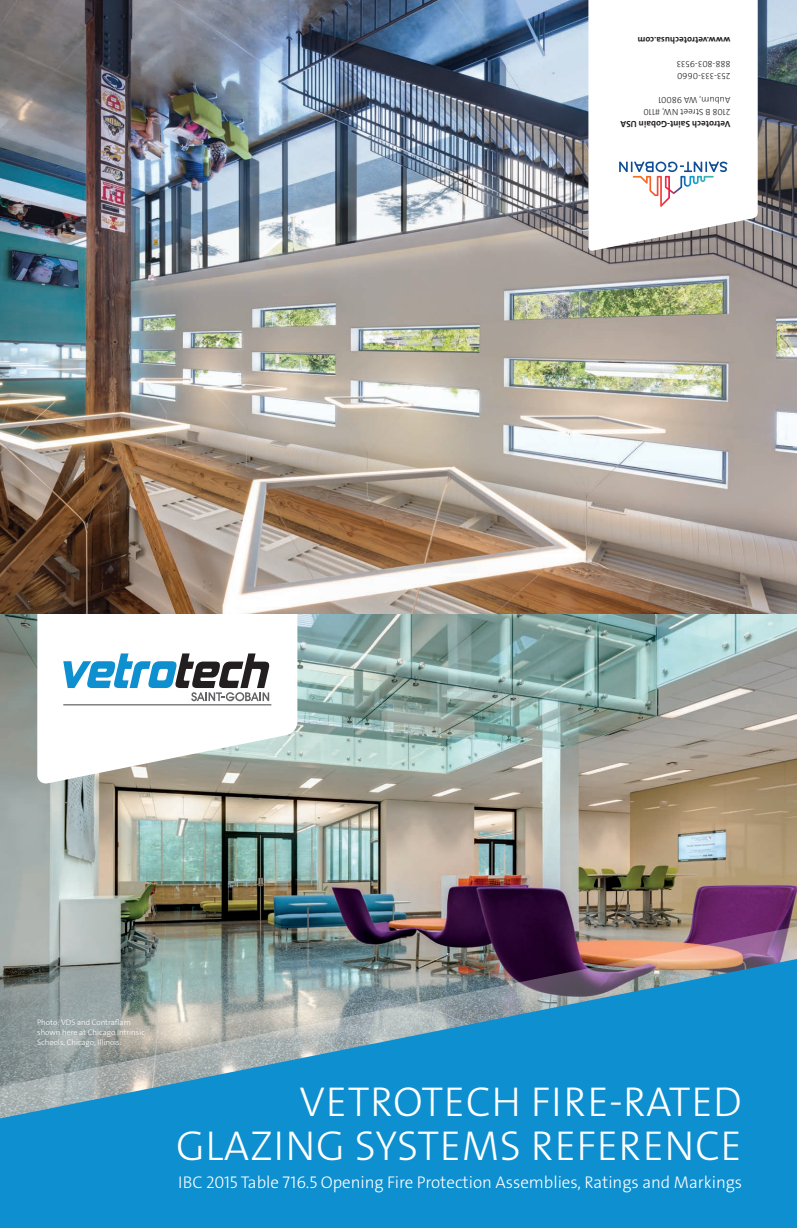
<style>
.page{position:relative;width:797px;height:1228px;background:#fff}
.page>*{position:absolute;margin:0;border:0;box-sizing:border-box;transform-origin:0 0}
.t1{font:42px/44px "The Sans LP3 Lig";letter-spacing:.015em;color:#fff;text-align:right}
.t2{font:17px "The Sans LP3 Lig";letter-spacing:-.005em;color:#fff}
.t3{font:9px/12px "The Sans LP3 Lig";color:#231f20}
.t4{font:9px "The Sans LP7 Bld";color:#231f20}
.t5{font:8px/10px "The Sans LP3 Lig";letter-spacing:-.005em;color:#fff}
</style>
<div class="page">
<img style="left:0;top:0;width:797px;height:925px">
<img style="left:0;top:925px;width:797px;height:32px">
<svg style="left:0;top:957px;width:797px;height:270px;background:#3793c0"></svg>
<svg style="left:37px;top:601px;width:260px;height:182px"></svg>
<hr style="left:63px;top:704px;width:208px;height:1px;background:#636366">
<svg style="left:63px;top:653px;width:206px;height:48px"></svg>
<svg style="left:588px;top:0;width:169px;height:251px"></svg>
<svg style="left:619px;top:161px;width:108px;height:46px"></svg>
<svg style="left:793px;top:1225px;width:4px;height:3px"></svg>
<p class="t4" style="left:730px;top:46px;width:94px;rotate:-180deg">www.vetrotechusa.com</p>
<p class="t3" style="left:730px;top:82px;width:55px;rotate:-180deg">253-333-0660<br>888-803-9533</p>
<p class="t3" style="left:730px;top:118px;width:88px;rotate:-180deg">2108 B Street NW, #110<br>Auburn, WA 98001</p>
<p class="t4" style="left:730px;top:130px;width:111px;rotate:-180deg">Vetrotech Saint-Gobain USA</p>
<p class="t5" style="left:37px;top:1017px;width:109px">Photo: VDS and Contraflam shown here at Chicago Intrinsic<br>Schools, Chicago, Illinois.</p>
<h1 class="t1" style="left:176px;top:1079px;width:567px">VETROTECH FIRE-RATED<br>GLAZING SYSTEMS REFERENCE</h1>
<h2 class="t2" style="left:178px;top:1171px;width:565px">IBC 2015 Table 716.5 Opening Fire Protection Assemblies, Ratings and Markings</h2>
</div>
